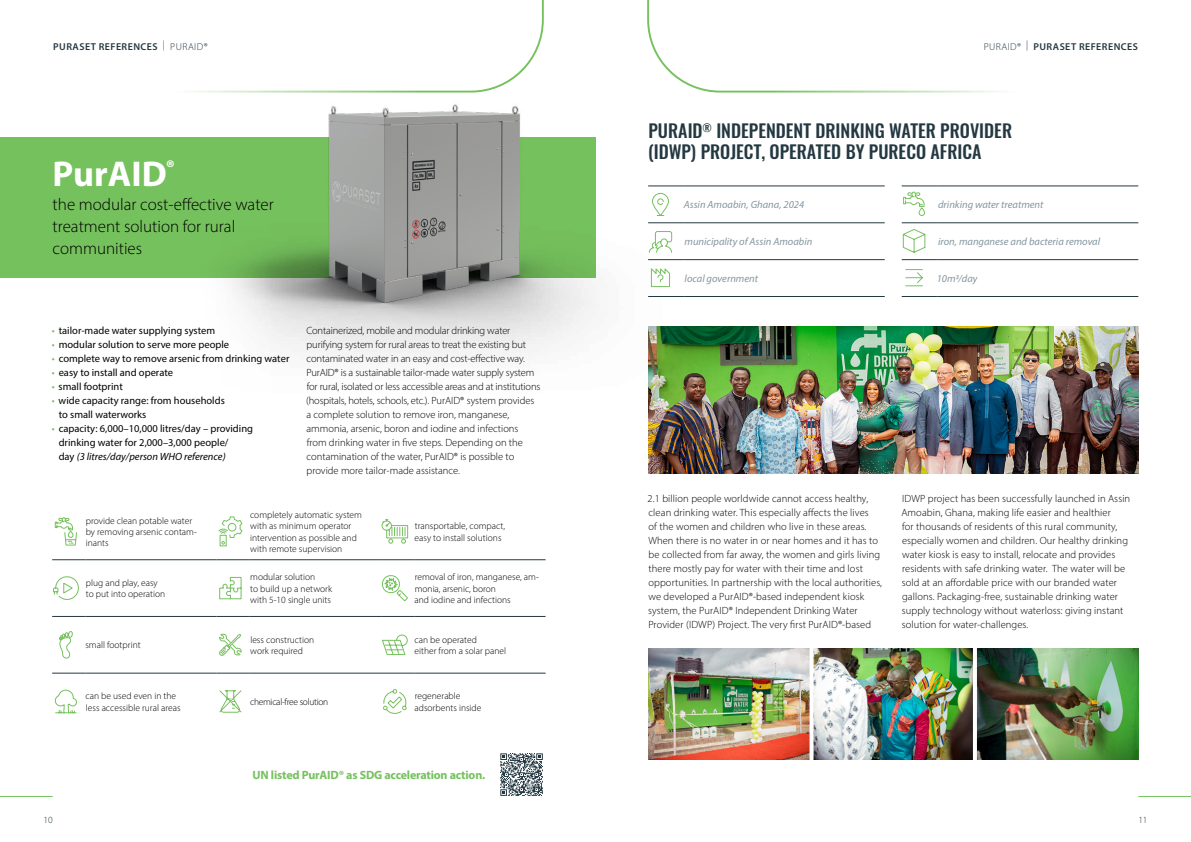
<style>
.page{position:relative;width:1191px;height:842px;background:#fff}
.page>*{position:absolute;margin:0;border:0;box-sizing:border-box;transform-origin:0 0}
.t1{font:700 36px "Myriad Pro";color:#fff}
.t2{font:500 18px/21.6px "Oswald";color:#243842}
.t3{font:300 17px/22px "Myriad Pro";color:#000}
.t4{font:700 12px "Myriad Pro";letter-spacing:-.015em;color:#75c15d}
.t5{font:300 10.5px/14px "Myriad Pro";letter-spacing:.01em;color:#000}
.t6{font:300 10.5px/14px "Myriad Pro";letter-spacing:-.015em;color:#000}
.t7{font:10.5px/14px "Myriad Pro";color:#000}
.t8{font:italic 10.5px "Myriad Pro";color:#8496a0}
.t9{font:600 10px "Myriad Pro";letter-spacing:.045em;color:#243842}
.t10{font:300 9.5px/11.4px "Myriad Pro";color:#000}
.t11{font:300 9.5px "Myriad Pro";letter-spacing:-.03em;color:#000}
.t12{font:300 9.5px "Myriad Pro";color:#243842}
.s1{font-weight:300}
.s2{color:#75c15d}
.s3{font-style:italic}
</style>
<div class="page">
<svg style="left:647px;top:0;width:356px;height:93px"></svg>
<hr style="left:1138px;top:796px;width:53px;height:1px;background:#75c15d">
<hr style="left:0;top:796px;width:53px;height:1px;background:#75c15d">
<div style="left:0;top:137px;width:595px;height:141px;background:#75c15d"></div>
<img style="left:189px;top:19px;width:495px;height:337px">
<hr style="left:52px;top:560px;width:33px;height:1px;background:#243842">
<hr style="left:85px;top:560px;width:132px;height:1px;background:#243842">
<hr style="left:217px;top:560px;width:33px;height:1px;background:#243842">
<hr style="left:250px;top:560px;width:131px;height:1px;background:#243842">
<hr style="left:381px;top:560px;width:33px;height:1px;background:#243842">
<hr style="left:414px;top:560px;width:131px;height:1px;background:#243842">
<hr style="left:52px;top:616px;width:33px;height:1px;background:#243842">
<hr style="left:85px;top:616px;width:132px;height:1px;background:#243842">
<hr style="left:217px;top:616px;width:33px;height:1px;background:#243842">
<hr style="left:250px;top:616px;width:131px;height:1px;background:#243842">
<hr style="left:381px;top:616px;width:33px;height:1px;background:#243842">
<hr style="left:414px;top:616px;width:131px;height:1px;background:#243842">
<hr style="left:52px;top:673px;width:33px;height:1px;background:#243842">
<hr style="left:85px;top:673px;width:132px;height:1px;background:#243842">
<hr style="left:217px;top:673px;width:33px;height:1px;background:#243842">
<hr style="left:250px;top:673px;width:131px;height:1px;background:#243842">
<hr style="left:381px;top:673px;width:33px;height:1px;background:#243842">
<hr style="left:414px;top:673px;width:131px;height:1px;background:#243842">
<svg style="left:55px;top:517px;width:22px;height:29px"></svg>
<svg style="left:218px;top:516px;width:25px;height:31px"></svg>
<svg style="left:381px;top:519px;width:27px;height:25px"></svg>
<svg style="left:53px;top:576px;width:26px;height:24px"></svg>
<svg style="left:219px;top:577px;width:23px;height:22px"></svg>
<svg style="left:381px;top:575px;width:27px;height:27px"></svg>
<svg style="left:59px;top:631px;width:14px;height:27px"></svg>
<svg style="left:219px;top:633px;width:23px;height:23px"></svg>
<svg style="left:382px;top:634px;width:26px;height:21px"></svg>
<svg style="left:55px;top:689px;width:22px;height:25px"></svg>
<svg style="left:219px;top:690px;width:23px;height:23px"></svg>
<svg style="left:383px;top:689px;width:24px;height:25px"></svg>
<svg style="left:500px;top:753px;width:43px;height:43px"></svg>
<hr style="left:648px;top:186px;width:36px;height:1px;background:#243842">
<hr style="left:684px;top:186px;width:200px;height:1px;background:#243842">
<hr style="left:648px;top:223px;width:36px;height:1px;background:#243842">
<hr style="left:684px;top:223px;width:200px;height:1px;background:#243842">
<hr style="left:648px;top:259px;width:36px;height:1px;background:#243842">
<hr style="left:684px;top:259px;width:200px;height:1px;background:#243842">
<hr style="left:648px;top:296px;width:36px;height:1px;background:#243842">
<hr style="left:684px;top:296px;width:200px;height:1px;background:#243842">
<svg style="left:651px;top:193px;width:18px;height:23px"></svg>
<svg style="left:648px;top:231px;width:24px;height:22px"></svg>
<svg style="left:650px;top:267px;width:20px;height:20px"></svg>
<hr style="left:901px;top:186px;width:36px;height:1px;background:#243842">
<hr style="left:937px;top:186px;width:201px;height:1px;background:#243842">
<hr style="left:901px;top:223px;width:36px;height:1px;background:#243842">
<hr style="left:937px;top:223px;width:201px;height:1px;background:#243842">
<hr style="left:901px;top:259px;width:36px;height:1px;background:#243842">
<hr style="left:937px;top:259px;width:201px;height:1px;background:#243842">
<hr style="left:901px;top:296px;width:36px;height:1px;background:#243842">
<hr style="left:937px;top:296px;width:201px;height:1px;background:#243842">
<svg style="left:903px;top:191px;width:22px;height:25px"></svg>
<svg style="left:902px;top:229px;width:24px;height:24px"></svg>
<svg style="left:905px;top:269px;width:18px;height:18px"></svg>
<img style="left:648px;top:326px;width:490px;height:148px">
<img style="left:648px;top:649px;width:161px;height:110px">
<img style="left:813px;top:649px;width:160px;height:110px">
<img style="left:977px;top:649px;width:161px;height:110px">
<svg style="left:809px;top:648px;width:1px;height:112px"></svg>
<p class="t9" style="left:53px;top:40px;width:156px">PURASET REFERENCES <span class="s1">| PURAID®</span></p>
<h1 class="t1" style="left:53px;top:151px;width:124px">PurAID<sup>®</sup></h1>
<h3 class="t3" style="left:53px;top:193px;width:223px">the modular cost-effective water treatment solution for rural communities</h3>
<p class="t7" style="left:52px;top:323px;width:165px"><span class="s2">•</span> tailor-made water supplying system</p>
<p class="t7" style="left:52px;top:337px;width:179px"><span class="s2">•</span> modular solution to serve more people</p>
<p class="t7" style="left:52px;top:351px;width:239px"><span class="s2">•</span> complete way to remove arsenic from drinking water</p>
<p class="t7" style="left:52px;top:365px;width:123px"><span class="s2">•</span> easy to install and operate</p>
<p class="t7" style="left:52px;top:379px;width:73px"><span class="s2">•</span> small footprint</p>
<p class="t7" style="left:59px;top:393px;width:168px;text-indent:-7px"><span class="s2">•</span> wide capacity range: from households to small waterworks</p>
<p class="t7" style="left:59px;top:421px;width:196px;text-indent:-7px"><span class="s2">•</span> capacity: 6,000–10,000 litres/day – providing drinking water for 2,000–3,000 people/<br>day <span class="s3">(3 litres/day/person WHO reference)</span></p>
<p class="t6" style="left:306px;top:323px;width:236px">Containerized, mobile and modular drinking water purifying system for rural areas to treat the existing but contaminated water in an easy and cost-effective way.<br>PurAID® is a sustainable tailor-made water supply system for rural, isolated or less accessible areas and at institutions (hospitals, hotels, schools, etc.). PurAID® system provides a complete solution to remove iron, manganese, ammonia, arsenic, boron and iodine and infections from drinking water in five steps. Depending on the contamination of the water, PurAID® is possible to provide more tailor-made assistance.</p>
<p class="t10" style="left:86px;top:515px;width:113px">provide clean potable water by removing arsenic contam&shy;inants</p>
<p class="t10" style="left:250px;top:509px;width:113px">completely automatic system with as minimum operator intervention as possible and with remote supervision</p>
<p class="t10" style="left:414px;top:520px;width:92px">transportable, compact, easy to install solutions</p>
<p class="t10" style="left:86px;top:577px;width:81px">plug and play, easy to put into operation</p>
<p class="t10" style="left:250px;top:571px;width:83px">modular solution<br>to build up a network with 5-10 single units</p>
<p class="t10" style="left:414px;top:571px;width:126px">removal of iron, manganese, am&shy;monia, arsenic, boron<br>and iodine and infections</p>
<p class="t10" style="left:85px;top:639px;width:57px">small footprint</p>
<p class="t10" style="left:250px;top:634px;width:66px">less construction work required</p>
<p class="t10" style="left:414px;top:634px;width:93px">can be operated<br>either from a solar panel</p>
<p class="t10" style="left:86px;top:690px;width:97px">can be used even in the less accessible rural areas</p>
<p class="t11" style="left:250px;top:696px;width:80px">chemical-free solution</p>
<p class="t10" style="left:414px;top:690px;width:68px">regenerable adsorbents inside</p>
<p class="t4" style="left:252px;top:767px;width:234px">UN listed PurAID® as SDG acceleration action.</p>
<p class="t9" style="left:983px;top:40px;width:156px"><span class="s1">PURAID® |</span> PURASET REFERENCES</p>
<h2 class="t2" style="left:648px;top:121px;width:365px">PURAID<sup>®</sup> INDEPENDENT DRINKING WATER PROVIDER (IDWP) PROJECT, OPERATED BY PURECO AFRICA</h2>
<p class="t8" style="left:683px;top:198px;width:122px">Assin Amoabin, Ghana, 2024</p>
<p class="t8" style="left:684px;top:235px;width:129px">municipality of Assin Amoabin</p>
<p class="t8" style="left:684px;top:272px;width:75px">local government</p>
<p class="t8" style="left:938px;top:198px;width:107px">drinking water treatment</p>
<p class="t8" style="left:938px;top:235px;width:163px">iron, manganese and bacteria removal</p>
<p class="t8" style="left:936px;top:272px;width:42px">10m3/day</p>
<p class="t5" style="left:647px;top:491px;width:236px">2.1 billion people worldwide cannot access healthy, clean drinking water. This especially affects the lives<br>of the women and children who live in these areas.<br>When there is no water in or near homes and it has to be collected from far away, the women and girls living there mostly pay for water with their time and lost opportunities. In partnership with the local authorities, we developed a PurAID®-based independent kiosk system, the PurAID® Independent Drinking Water Provider (IDWP) Project. The very first PurAID®-based</p>
<p class="t5" style="left:901px;top:491px;width:230px">IDWP project has been successfully launched in Assin Amoabin, Ghana, making life easier and healthier<br>for thousands of residents of this rural community, especially women and children. Our healthy drinking water kiosk is easy to install, relocate and provides residents with safe drinking water. The water will be sold at an affordable price with our branded water gallons. Packaging-free, sustainable drinking water supply technology without waterloss: giving instant solution for water-challenges.</p>
<p class="t12" style="left:43px;top:814px;width:11px">10</p>
<p class="t12" style="left:1138px;top:814px;width:11px">11</p>
</div>
